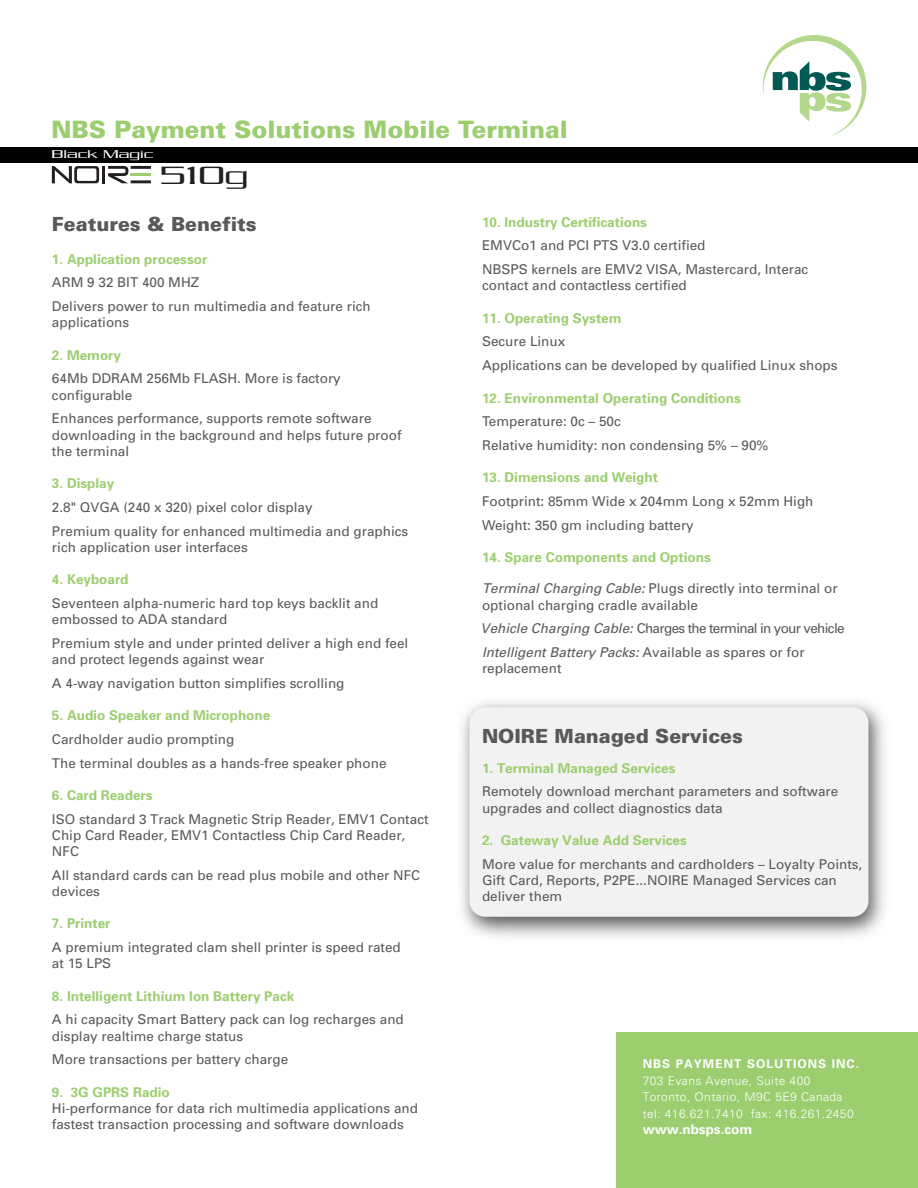
<style>
.page{position:relative;width:918px;height:1188px;background:#fff}
.page>*{position:absolute;margin:0;border:0;box-sizing:border-box;transform-origin:0 0}
.t1{font:300 27.15px "Serpentine";color:#231f20;scale:1.46 1}
.t2{font:900 24px "Univers";color:#9cce70}
.t3{font:900 19.5px "Univers";color:#58595b}
.t4{font:13.5px/23.7px "Univers";color:#58595b}
.t5{font:13.5px/23.7px "Univers";letter-spacing:-.05em;color:#58595b}
.t6{font:700 13.5px "Univers";color:#9cce70}
.t7{font:700 13.5px "Univers";color:#fff}
.t8{font:300 12.3px "Serpentine";color:#fff;scale:1.46 1}
.t9{font:300 12px/16.5px "Univers";letter-spacing:.035em;color:#fff}
.s1{font-weight:700;color:#9cce70}
.s2{font-style:italic}
.s3{font-weight:700}
</style>
<div class="page">
<div style="left:616px;top:1033px;width:302px;height:155px;background:#9cce70"></div>
<div style="left:0;top:148px;width:918px;height:15px;background:#000"></div>
<svg style="left:108px;top:166px;width:20px;height:17px"></svg>
<hr style="left:131px;top:180px;width:20px;height:3px;background:#231f20">
<hr style="left:131px;top:166px;width:20px;height:3px;background:#231f20">
<hr style="left:131px;top:173px;width:20px;height:3px;background:#9cce70">
<hr style="left:102px;top:166px;width:3px;height:17px;background:#231f20">
<svg style="left:52px;top:166px;width:47px;height:17px"></svg>
<svg style="left:763px;top:35px;width:103px;height:102px"></svg>
<img style="left:462px;top:702px;width:423px;height:235px">
<div style="left:469px;top:707px;width:400px;height:210px;background:#f2f2f2;border-radius:16px"></div>
<p class="t2" style="left:51px;top:115px;width:518px">NBS Payment Solutions Mobile Terminal</p>
<p class="t8" style="left:51px;top:147px;width:71px">Black Magic</p>
<p class="t1" style="left:160px;top:161px;width:62px">510g</p>
<p class="t3" style="left:52px;top:212px;width:206px">Features &amp; Benefits</p>
<p class="t4" style="left:52px;top:247px;width:320px"><span class="s1">1. Application processor<br></span>ARM 9 32 BIT 400 MHZ<br>Delivers power to run multimedia and feature rich</p>
<p class="t4" style="left:52px;top:311px;width:79px">applications</p>
<p class="t4" style="left:52px;top:343px;width:290px"><span class="s1">2. Memory<br></span>64Mb DDRAM 256Mb FLASH. More is factory</p>
<p class="t4" style="left:52px;top:383px;width:321px">configurable<br>Enhances performance, supports remote software</p>
<p class="t4" style="left:52px;top:426px;width:351px;line-height:16.2px">downloading in the background and helps future proof the terminal</p>
<p class="t4" style="left:52px;top:471px;width:358px"><span class="s1">3. Display<br></span>2.8" QVGA (240 x 320) pixel color display<br>Premium quality for enhanced multimedia and graphics</p>
<p class="t4" style="left:52px;top:535px;width:197px">rich application user interfaces</p>
<p class="t4" style="left:52px;top:567px;width:328px"><span class="s1">4. Keyboard<br></span>Seventeen alpha-numeric hard top keys backlit and</p>
<p class="t4" style="left:52px;top:607px;width:358px">embossed to ADA standard<br>Premium style and under printed deliver a high end feel</p>
<p class="t4" style="left:52px;top:647px;width:294px">and protect legends against wear<br>A 4-way navigation button simplifies scrolling</p>
<p class="t4" style="left:52px;top:703px;width:336px"><span class="s1">5. Audio Speaker and Microphone<br></span>Cardholder audio prompting<br>The terminal doubles as a hands-free speaker phone</p>
<p class="t4" style="left:52px;top:783px;width:378px"><span class="s1">6. Card Readers<br></span>ISO standard 3 Track Magnetic Strip Reader, EMV1 Contact</p>
<p class="t4" style="left:52px;top:827px;width:355px;line-height:16.2px">Chip Card Reader, EMV1 Contactless Chip Card Reader,<br>NFC</p>
<p class="t4" style="left:52px;top:867px;width:370px;line-height:16.2px">All standard cards can be read plus mobile and other NFC devices</p>
<p class="t4" style="left:52px;top:911px;width:350px"><span class="s1">7. Printer<br></span>A premium integrated clam shell printer is speed rated</p>
<p class="t4" style="left:52px;top:951px;width:61px">at 15 LPS</p>
<p class="t4" style="left:52px;top:984px;width:353px"><span class="s1">8. Intelligent Lithium Ion Battery Pack<br></span>A hi capacity Smart Battery pack can log recharges and</p>
<p class="t4" style="left:52px;top:1024px;width:238px">display realtime charge status<br>More transactions per battery charge</p>
<p class="t4" style="left:52px;top:1084px;width:368px;line-height:16.2px"><span class="s1">9. 3G GPRS Radio<br></span>Hi-performance for data rich multimedia applications and fastest transaction processing and software downloads</p>
<p class="t4" style="left:482px;top:210px;width:328px"><span class="s1">10. Industry Certifications<br></span>EMVCo1 and PCI PTS V3.0 certified<br>NBSPS kernels are EMV2 VISA, Mastercard, Interac</p>
<p class="t4" style="left:482px;top:273px;width:206px">contact and contactless certified</p>
<p class="t4" style="left:482px;top:306px;width:357px"><span class="s1">11. Operating System<br></span>Secure Linux<br>Applications can be developed by qualified Linux shops</p>
<p class="t4" style="left:482px;top:386px;width:288px"><span class="s1">12. Environmental Operating Conditions<br></span>Temperature: 0c – 50c<br>Relative humidity: non condensing 5% – 90%</p>
<p class="t4" style="left:482px;top:466px;width:333px"><span class="s1">13. Dimensions and Weight<br></span>Footprint: 85mm Wide x 204mm Long x 52mm High<br>Weight: 350 gm including battery</p>
<p class="t6" style="left:482px;top:549px;width:230px">14. Spare Components and Options</p>
<p class="t4" style="left:482px;top:580px;width:357px;line-height:16.2px"><span class="s2">Terminal Charging Cable:</span> Plugs directly into terminal or optional charging cradle available</p>
<p class="t5" style="left:481px;top:616px;width:365px"><span class="s2">Vehicle Charging Cable:</span> Charges the terminal in your vehicle<br><span class="s2">Intelligent Battery Packs:</span> Available as spares or for</p>
<p class="t4" style="left:482px;top:656px;width:81px">replacement</p>
<p class="t3" style="left:482px;top:724px;width:263px">NOIRE Managed Services</p>
<p class="t4" style="left:482px;top:756px;width:358px"><span class="s1">1. Terminal Managed Services<br></span>Remotely download merchant parameters and software</p>
<p class="t4" style="left:482px;top:796px;width:242px">upgrades and collect diagnostics data</p>
<p class="t4" style="left:482px;top:828px;width:382px"><span class="s1">2. Gateway Value Add Services<br></span>More value for merchants and cardholders – Loyalty Points,</p>
<p class="t4" style="left:482px;top:872px;width:356px;line-height:16.2px">Gift Card, Reports, P2PE...NOIRE Managed Services can deliver them</p>
<p class="t9" style="left:643px;top:1055px;width:218px"><span class="s3">NBS PAYMENT SOLUTIONS INC.<br></span>703 Evans Avenue, Suite 400<br>Toronto, Ontario, M9C 5E9 Canada tel: 416.621.7410 fax: 416.261.2450</p>
<p class="t7" style="left:643px;top:1121px;width:111px">www.nbsps.com</p>
</div>
